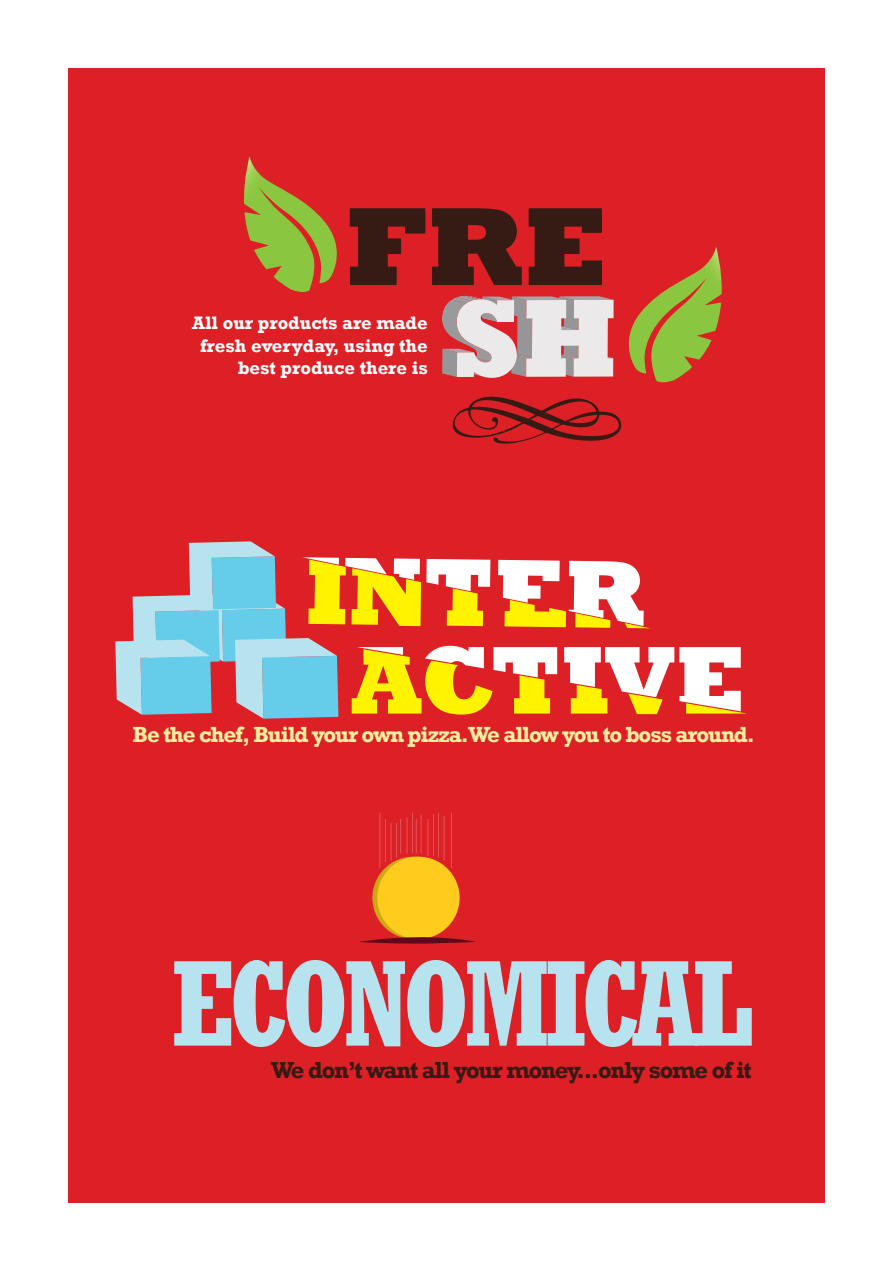
<style>
.page{position:relative;width:893px;height:1263px;background:#fff}
.page>*{position:absolute;margin:0;border:0;box-sizing:border-box;transform-origin:0 0}
.t1{font:700 condensed 120.15px "Rockwell";letter-spacing:-.05em;color:#b6e3ee}
.t2{font:800 112.95px "Rockwell";color:#351b14}
.t3{font:700 23.7px "Rockwell";letter-spacing:-.05em;color:#351b14}
.t4{font:700 22.5px "Rockwell";letter-spacing:-.05em;color:#fded9f}
.t5{font:700 18.45px/22.2px "Rockwell";color:#fff;text-align:right}
</style>
<div class="page">
<div style="left:68px;top:68px;width:756px;height:1134px;background:#dc2026"></div>
<svg style="left:115px;top:541px;width:632px;height:178px"></svg>
<svg style="left:442px;top:296px;width:172px;height:82px;background:#d5bdbe"></svg>
<svg style="left:244px;top:156px;width:93px;height:136px"></svg>
<svg style="left:628px;top:247px;width:94px;height:136px"></svg>
<svg style="left:453px;top:397px;width:168px;height:47px"></svg>
<svg style="left:372px;top:857px;width:83px;height:82px"></svg>
<div style="left:377px;top:857px;width:83px;height:82px;background:#ffcc1d;border-radius:50%"></div>
<svg style="left:359px;top:931px;width:116px;height:13px"></svg>
<hr style="left:379px;top:812px;width:1px;height:56px;background:#fff">
<hr style="left:391px;top:823px;width:1px;height:37px;background:#fff">
<hr style="left:385px;top:819px;width:1px;height:43px;background:#fff">
<hr style="left:396px;top:823px;width:1px;height:35px;background:#fff">
<hr style="left:400px;top:819px;width:1px;height:35px;background:#fff">
<hr style="left:407px;top:817px;width:1px;height:37px;background:#fff">
<hr style="left:412px;top:812px;width:1px;height:42px;background:#fff">
<hr style="left:416px;top:819px;width:1px;height:35px;background:#fff">
<hr style="left:421px;top:814px;width:1px;height:40px;background:#fff">
<hr style="left:427px;top:819px;width:1px;height:37px;background:#fff">
<hr style="left:433px;top:814px;width:1px;height:42px;background:#fff">
<hr style="left:438px;top:812px;width:1px;height:46px;background:#fff">
<hr style="left:444px;top:816px;width:1px;height:44px;background:#fff">
<hr style="left:451px;top:812px;width:1px;height:56px;background:#fff">
<h2 class="t2" style="left:347px;top:182px;width:263px">FRE</h2>
<p class="t5" style="left:192px;top:312px;width:237px">All our products are made fresh everyday, using the best produce there is</p>
<p class="t4" style="left:133px;top:721px;width:624px">Be the chef, Build your own pizza.We allow you to boss around.</p>
<h1 class="t1" style="left:171px;top:932px;width:585px">ECONOMICAL</h1>
<p class="t3" style="left:271px;top:1056px;width:482px">We don’t want all your money...only some of it</p>
</div>
